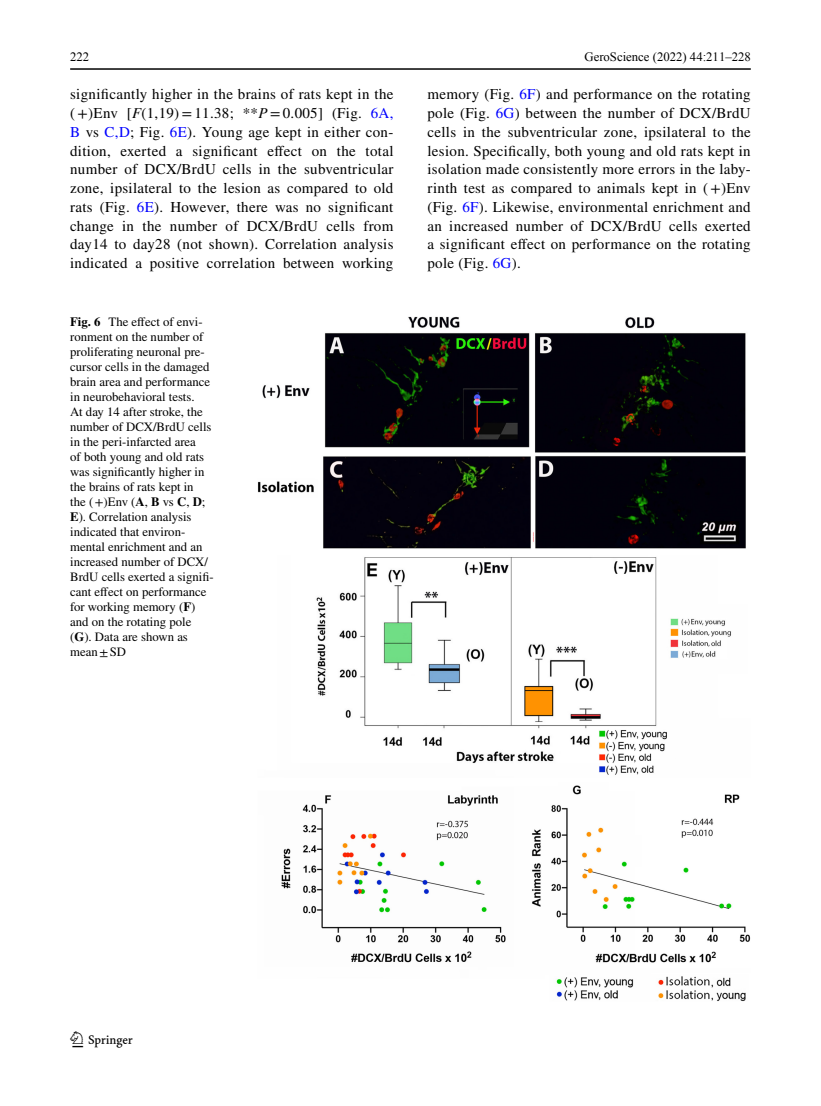
<style>
.page{position:relative;width:821px;height:1106px;background:#fff}
.page>*{position:absolute;margin:0;border:0;box-sizing:border-box;transform-origin:0 0}
.t1{font:22.5px "Springnew Regular 2";color:#000}
.t2{font:15px/18.8px "STIX";letter-spacing:.02em;color:#000;text-align:justify}
.t3{font:12.75px/15px "STIX";color:#000}
.t4{font:12.75px "Times New Roman";color:#000}
.s1{font-style:italic}
.s2{color:#00f}
.s3{font-weight:700}
</style>
<div class="page">
<hr style="left:70px;top:68px;width:680px;height:2px;background:#000">
<img style="left:258px;top:316px;width:492px;height:685px">
<p class="t4" style="left:70px;top:53px;width:21px">222</p>
<p class="t4" style="left:584px;top:53px;width:168px">GeroScience (2022) 44:211–228</p>
<p class="t2" style="left:70px;top:86px;width:325px">significantly higher in the brains of rats kept in the (+)Env [<span class="s1">F</span>(1,19)=11.38; **<span class="s1">P</span>=0.005] (Fig. <span class="s2">6A, B</span> vs <span class="s2">C,D</span>; Fig. <span class="s2">6E</span>). Young age kept in either con&shy;dition, exerted a significant effect on the total number of DCX/BrdU cells in the subventricular zone, ipsilateral to the lesion as compared to old rats (Fig. <span class="s2">6E</span>). However, there was no significant change in the number of DCX/BrdU cells from day14 to day28 (not shown). Correlation analysis indicated a positive correlation between working</p>
<p class="t2" style="left:427px;top:86px;width:325px">memory (Fig. <span class="s2">6F</span>) and performance on the rotating pole (Fig. <span class="s2">6G</span>) between the number of DCX/BrdU cells in the subventricular zone, ipsilateral to the lesion. Specifically, both young and old rats kept in isolation made consistently more errors in the laby&shy;rinth test as compared to animals kept in (+)Env (Fig. <span class="s2">6F</span>). Likewise, environmental enrichment and an increased number of DCX/BrdU cells exerted a significant effect on performance on the rotating pole (Fig. <span class="s2">6G</span>).</p>
<p class="t3" style="left:70px;top:315px;width:145px"><span class="s3">Fig. 6</span> The effect of envi&shy;ronment on the number of proliferating neuronal pre&shy;cursor cells in the damaged brain area and performance in neurobehavioral tests.<br>At day 14 after stroke, the number of DCX/BrdU cells in the peri-infarcted area<br>of both young and old rats was significantly higher in the brains of rats kept in<br>the (+)Env (<span class="s3">A</span>, <span class="s3">B</span> vs <span class="s3">C</span>, <span class="s3">D</span>;<br><span class="s3">E</span>). Correlation analysis indicated that environ&shy;mental enrichment and an increased number of DCX/<br>BrdU cells exerted a signifi&shy;cant effect on performance for working memory (<span class="s3">F</span>) and on the rotating pole (<span class="s3">G</span>). Data are shown as mean±SD</p>
<h1 class="t1" style="left:72px;top:1031px;width:62px">1 3</h1>
</div>
